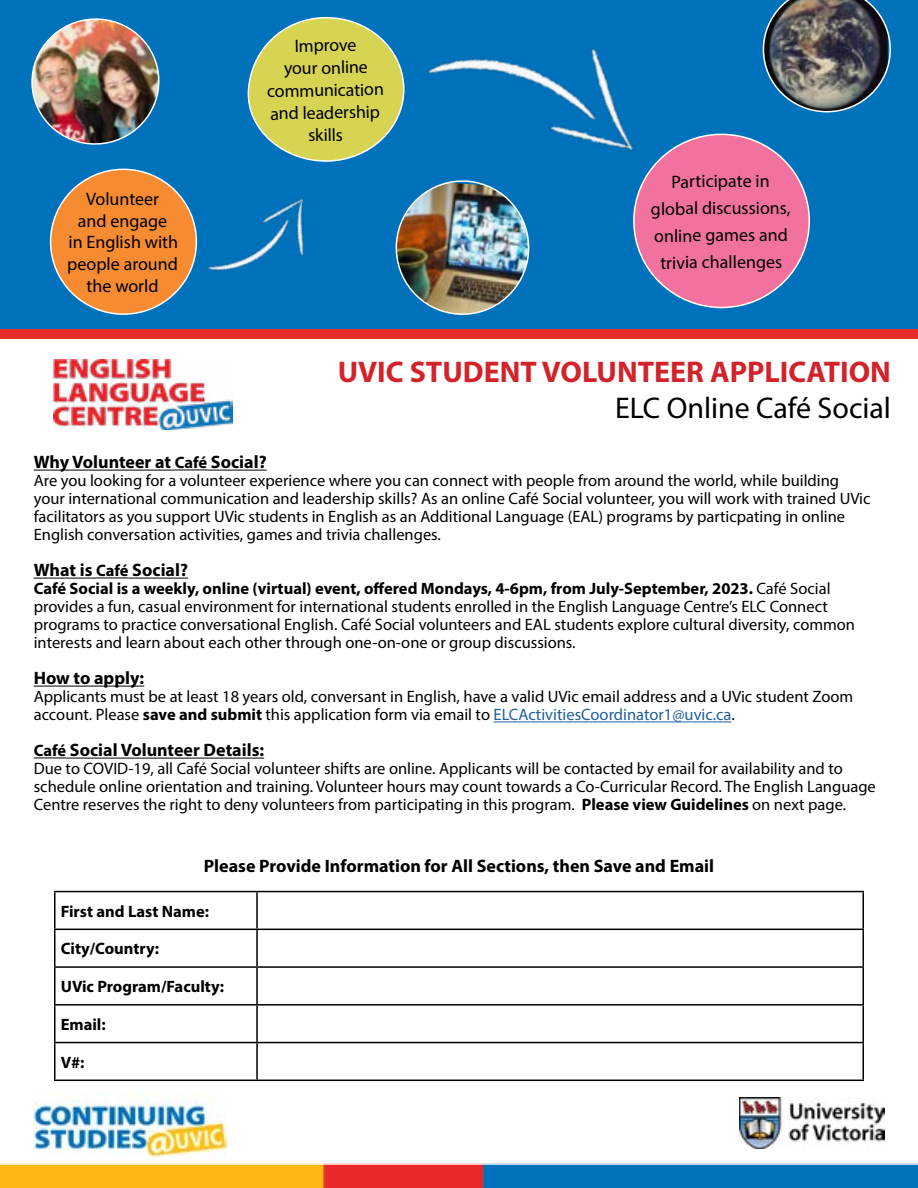
<style>
.page{position:relative;width:918px;height:1188px;background:#fff}
.page>*{position:absolute;margin:0;border:0;box-sizing:border-box;transform-origin:0 0}
.t1{font:700 30px "Myriad Pro";color:#d2232a}
.t2{font:30px "Myriad Pro";color:#000}
.t3{font:18px/22.5px "Myriad Pro";letter-spacing:-.01em;color:#000;text-align:center}
.t4{font:700 18px "Myriad Pro";color:#000}
.t5{font:16.5px/18px "Myriad Pro";color:#000}
.t6{font:700 16.5px "Myriad Pro";color:#000}
.s1{font-size:16.5px}
.s2{font-weight:700}
.s3{color:#215e9e}
</style>
<div class="page">
<div style="left:0;top:0;width:918px;height:334px;background:#0072bc"></div>
<svg style="left:247px;top:17px;width:157px;height:145px"></svg>
<div style="left:51px;top:169px;width:145px;height:145px;background:#f68b31;border-radius:50%"></div>
<div style="left:633px;top:134px;width:177px;height:174px;background:#f1729e;border-radius:50%"></div>
<img style="left:763px;top:0;width:128px;height:112px">
<img style="left:395px;top:205px;width:135px;height:110px">
<img style="left:31px;top:18px;width:129px;height:127px">
<img style="left:197px;top:198px;width:107px;height:73px">
<img style="left:411px;top:48px;width:325px;height:188px">
<hr style="left:34px;top:470px;width:141px;height:1px;background:#000">
<hr style="left:175px;top:470px;width:32px;height:1px;background:#000">
<hr style="left:207px;top:470px;width:60px;height:1px;background:#000">
<hr style="left:34px;top:578px;width:62px;height:1px;background:#000">
<hr style="left:96px;top:578px;width:33px;height:1px;background:#000">
<hr style="left:129px;top:578px;width:59px;height:1px;background:#000">
<hr style="left:34px;top:686px;width:110px;height:1px;background:#000">
<hr style="left:494px;top:722px;width:237px;height:1px;background:#215e9e">
<hr style="left:34px;top:758px;width:32px;height:1px;background:#000">
<hr style="left:66px;top:758px;width:198px;height:1px;background:#000">
<svg style="left:0;top:1163px;width:918px;height:25px"></svg>
<img style="left:740px;top:1098px;width:145px;height:51px">
<div style="left:0;top:329px;width:918px;height:10px;background:#e82c2a"></div>
<hr style="left:54px;top:891px;width:203px;height:1px;background:#000">
<hr style="left:54px;top:892px;width:2px;height:37px;background:#000">
<hr style="left:257px;top:891px;width:607px;height:1px;background:#000">
<hr style="left:256px;top:892px;width:2px;height:37px;background:#000">
<hr style="left:862px;top:892px;width:2px;height:37px;background:#000">
<hr style="left:54px;top:929px;width:203px;height:1px;background:#000">
<hr style="left:54px;top:930px;width:2px;height:36px;background:#000">
<hr style="left:257px;top:929px;width:607px;height:1px;background:#000">
<hr style="left:256px;top:930px;width:2px;height:36px;background:#000">
<hr style="left:862px;top:930px;width:2px;height:36px;background:#000">
<hr style="left:54px;top:966px;width:203px;height:2px;background:#000">
<hr style="left:54px;top:968px;width:2px;height:36px;background:#000">
<hr style="left:257px;top:966px;width:607px;height:2px;background:#000">
<hr style="left:256px;top:968px;width:2px;height:36px;background:#000">
<hr style="left:862px;top:968px;width:2px;height:36px;background:#000">
<hr style="left:54px;top:1004px;width:203px;height:2px;background:#000">
<hr style="left:54px;top:1006px;width:2px;height:36px;background:#000">
<hr style="left:257px;top:1004px;width:607px;height:2px;background:#000">
<hr style="left:256px;top:1006px;width:2px;height:36px;background:#000">
<hr style="left:862px;top:1006px;width:2px;height:36px;background:#000">
<hr style="left:54px;top:1042px;width:203px;height:1px;background:#000">
<hr style="left:54px;top:1043px;width:2px;height:37px;background:#000">
<hr style="left:257px;top:1042px;width:607px;height:1px;background:#000">
<hr style="left:256px;top:1043px;width:2px;height:37px;background:#000">
<hr style="left:862px;top:1043px;width:2px;height:37px;background:#000">
<hr style="left:54px;top:1080px;width:203px;height:1px;background:#000">
<hr style="left:257px;top:1080px;width:607px;height:1px;background:#000">
<img style="left:33px;top:1091px;width:193px;height:65px">
<img style="left:54px;top:360px;width:178px;height:70px">
<p class="t3" style="left:67px;top:188px;width:113px;line-height:21.6px">Volunteer<br>and engage<br>in English with people around the world</p>
<p class="t3" style="left:266px;top:35px;width:118px;rotate:-1deg">Improve<br>your online communication and leadership skills</p>
<p class="t3" style="left:651px;top:167px;width:141px;line-height:27px">Participate in global discussions, online games and trivia challenges</p>
<h1 class="t1" style="left:338px;top:352px;width:555px">UVIC STUDENT VOLUNTEER APPLICATION</h1>
<h1 class="t2" style="left:615px;top:390px;width:277px">ELC Online Café Social</h1>
<p class="t4" style="left:34px;top:450px;width:234px">Why Volunteer at <span class="s1">Café</span> Social?</p>
<p class="t5" style="left:34px;top:472px;width:838px">Are you looking for a volunteer experience where you can connect with people from around the world, while building your international communication and leadership skills? As an online Café Social volunteer, you will work with trained UVic facilitators as you support UVic students in English as an Additional Language (EAL) programs by particpating in online English conversation activities, games and trivia challenges.</p>
<p class="t4" style="left:34px;top:558px;width:156px">What is <span class="s1">Café</span> Social?</p>
<p class="t5" style="left:34px;top:580px;width:823px"><span class="s2">Café Social is a weekly, online (virtual) event, offered Mondays, 4-6pm, from July-September, 2023.</span> Café Social provides a fun, casual environment for international students enrolled in the English Language Centre’s ELC Connect programs to practice conversational English. Café Social volunteers and EAL students explore cultural diversity, common interests and learn about each other through one-on-one or group discussions.</p>
<p class="t4" style="left:34px;top:666px;width:112px">How to apply:</p>
<p class="t5" style="left:34px;top:688px;width:821px">Applicants must be at least 18 years old, conversant in English, have a valid UVic email address and a UVic student Zoom account. Please <span class="s2">save and submit</span> this application form via email to <span class="s3">ELCActivitiesCoordinator1@uvic.ca</span>.</p>
<p class="t4" style="left:34px;top:738px;width:232px"><span class="s1">Café</span> Social Volunteer Details:</p>
<p class="t5" style="left:34px;top:760px;width:844px">Due to COVID-19, all Café Social volunteer shifts are online. Applicants will be contacted by email for availability and to schedule online orientation and training. Volunteer hours may count towards a Co-Curricular Record. The English Language<br>Centre reserves the right to deny volunteers from participating in this program. <span class="s2">Please view Guidelines</span> on next page.</p>
<p class="t4" style="left:204px;top:855px;width:512px">Please Provide Information for All Sections, then Save and Email</p>
<p class="t6" style="left:61px;top:900px;width:150px">First and Last Name:</p>
<p class="t6" style="left:61px;top:938px;width:100px">City/Country:</p>
<p class="t6" style="left:61px;top:976px;width:165px">UVic Program/Faculty:</p>
<p class="t6" style="left:61px;top:1014px;width:47px">Email:</p>
<p class="t6" style="left:61px;top:1051px;width:25px">V#:</p>
</div>
